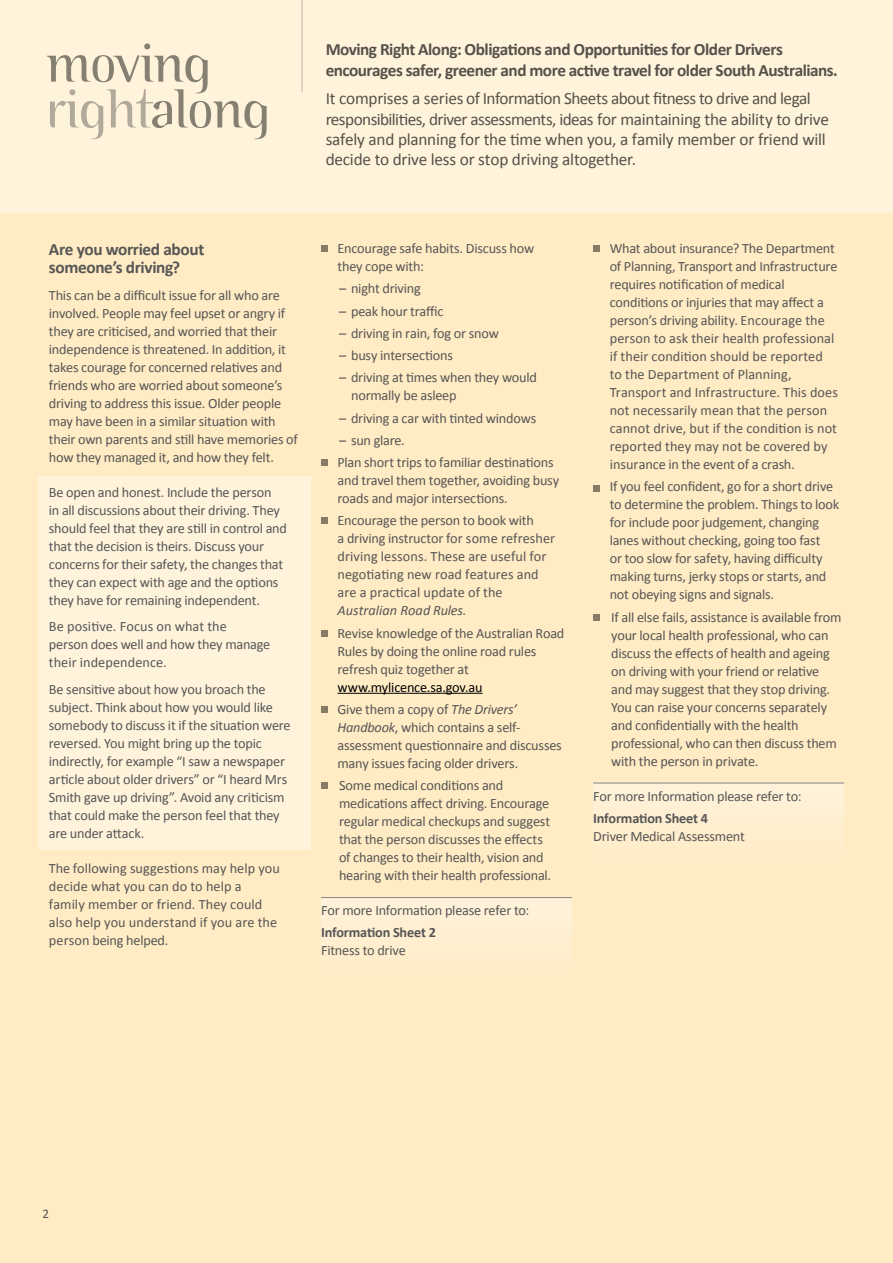
<style>
.page{position:relative;width:893px;height:1263px;background:#ffebc4}
.page>*{position:absolute;margin:0;border:0;box-sizing:border-box;transform-origin:0 0}
.t1{font:17.25px/20.2px "Calibri";letter-spacing:-.015em;color:#565655}
.t2{font:700 17.25px/18px "Calibri";letter-spacing:-.03em;color:#565655}
.t3{font:14.25px/18px "Calibri";letter-spacing:-.015em;color:#565655}
.t4{font:14.25px/18px "Calibri";letter-spacing:.005em;color:#565655}
.t5{font:14.25px/22.2px "Calibri";letter-spacing:-.015em;color:#000}
.t6{font:700 14.25px "Calibri";letter-spacing:-.015em;color:#565655}
.t7{font:13.2px "Calibri";color:#565655}
.s1{font-style:italic}
.s2{color:#565655}
.s3{font-style:italic;color:#565655}
</style>
<div class="page">
<div style="left:593px;top:783px;width:251px;height:87px;background:#ffefd0"></div>
<div style="left:321px;top:897px;width:251px;height:87px;background:#ffefd0"></div>
<div style="left:0;top:0;width:893px;height:213px;background:#fff3dc"></div>
<hr style="left:892px;top:0;width:1px;height:534px;background:#c5c6c6">
<div style="left:39px;top:477px;width:272px;height:373px;background:#fff3dc"></div>
<hr style="left:338px;top:693px;width:145px;height:1px;background:#000">
<hr style="left:321px;top:897px;width:251px;height:1px;background:#868786">
<div style="left:321px;top:245px;width:6px;height:7px;background:#867c66"></div>
<div style="left:321px;top:459px;width:6px;height:7px;background:#867c66"></div>
<svg style="left:321px;top:518px;width:6px;height:6px"></svg>
<svg style="left:321px;top:630px;width:6px;height:6px"></svg>
<svg style="left:321px;top:706px;width:6px;height:6px"></svg>
<div style="left:321px;top:782px;width:6px;height:7px;background:#867c66"></div>
<hr style="left:593px;top:783px;width:251px;height:1px;background:#868786">
<div style="left:593px;top:245px;width:6px;height:7px;background:#867c66"></div>
<svg style="left:593px;top:485px;width:6px;height:6px"></svg>
<svg style="left:593px;top:614px;width:6px;height:6px"></svg>
<svg style="left:47px;top:43px;width:220px;height:96px"></svg>
<hr style="left:301px;top:0;width:2px;height:92px;background:#c5c6c6">
<p class="t2" style="left:326px;top:40px;width:514px;line-height:20.2px">Moving Right Along: Obligations and Opportunities for Older Drivers encourages safer, greener and more active travel for older South Australians.</p>
<p class="t1" style="left:326px;top:89px;width:505px">It comprises a series of Information Sheets about fitness to drive and legal responsibilities, driver assessments, ideas for maintaining the ability to drive safely and planning for the time when you, a family member or friend will decide to drive less or stop driving altogether.</p>
<p class="t2" style="left:49px;top:241px;width:157px">Are you worried about someone’s driving?</p>
<p class="t3" style="left:49px;top:286px;width:250px">This can be a difficult issue for all who are involved. People may feel upset or angry if they are criticised, and worried that their independence is threatened. In addition, it takes courage for concerned relatives and friends who are worried about someone’s driving to address this issue. Older people may have been in a similar situation with their own parents and still have memories of how they managed it, and how they felt.</p>
<p class="t3" style="left:49px;top:483px;width:240px">Be open and honest. Include the person<br>in all discussions about their driving. They should feel that they are still in control and that the decision is theirs. Discuss your concerns for their safety, the changes that they can expect with age and the options they have for remaining independent.</p>
<p class="t3" style="left:49px;top:618px;width:223px">Be positive. Focus on what the<br>person does well and how they manage their independence.</p>
<p class="t3" style="left:49px;top:680px;width:243px">Be sensitive about how you broach the subject. Think about how you would like somebody to discuss it if the situation were reversed. You might bring up the topic indirectly, for example “I saw a newspaper article about older drivers” or “I heard Mrs Smith gave up driving”. Avoid any criticism that could make the person feel that they are under attack.</p>
<p class="t4" style="left:49px;top:859px;width:232px">The following suggestions may help you decide what you can do to help a family member or friend. They could also help you understand if you are the person being helped.</p>
<p class="t3" style="left:338px;top:239px;width:198px">Encourage safe habits. Discuss how they cope with:</p>
<p class="t3" style="left:339px;top:280px;width:83px">– night driving</p>
<p class="t3" style="left:339px;top:302px;width:106px">– peak hour traffic</p>
<p class="t3" style="left:339px;top:324px;width:161px">– driving in rain, fog or snow</p>
<p class="t3" style="left:339px;top:346px;width:116px">– busy intersections</p>
<p class="t3" style="left:351px;top:369px;width:187px;text-indent:-12px">– driving at times when they would normally be asleep</p>
<p class="t3" style="left:339px;top:409px;width:199px">– driving a car with tinted windows</p>
<p class="t3" style="left:338px;top:429px;width:218px;line-height:22.2px">– sun glare.<br>Plan short trips to familiar destinations</p>
<p class="t3" style="left:338px;top:471px;width:223px">and travel them together, avoiding busy roads and major intersections.</p>
<p class="t4" style="left:338px;top:512px;width:219px">Encourage the person to book with<br>a driving instructor for some refresher driving lessons. These are useful for negotiating new road features and are a practical update of the<br><span class="s1">Australian Road Rules</span>.</p>
<p class="t3" style="left:338px;top:624px;width:228px">Revise knowledge of the Australian Road<br>Rules by doing the online road rules refresh quiz together at</p>
<p class="t5" style="left:338px;top:676px;width:181px">www.mylicence.sa.gov.au<br><span class="s2">Give them a copy of</span> <span class="s3">The Drivers’</span></p>
<p class="t3" style="left:338px;top:718px;width:226px"><span class="s1">Handbook</span>, which contains a self&shy;assessment questionnaire and discusses many issues facing older drivers.</p>
<p class="t3" style="left:339px;top:776px;width:214px">Some medical conditions and medications affect driving. Encourage regular medical checkups and suggest that the person discusses the effects of changes to their health, vision and hearing with their health professional.</p>
<p class="t3" style="left:321px;top:901px;width:210px">For more Information please refer to:</p>
<p class="t6" style="left:321px;top:923px;width:116px">Information Sheet 2</p>
<p class="t3" style="left:321px;top:942px;width:86px">Fitness to drive</p>
<p class="t3" style="left:610px;top:239px;width:230px">What about insurance? The Department of Planning, Transport and Infrastructure requires notification of medical conditions or injuries that may affect a person’s driving ability. Encourage the person to ask their health professional if their condition should be reported to the Department of Planning, Transport and Infrastructure. This does not necessarily mean that the person cannot drive, but if the condition is not reported they may not be covered by insurance in the event of a crash.</p>
<p class="t3" style="left:610px;top:478px;width:231px">If you feel confident, go for a short drive to determine the problem. Things to look for include poor judgement, changing lanes without checking, going too fast<br>or too slow for safety, having difficulty making turns, jerky stops or starts, and not obeying signs and signals.</p>
<p class="t3" style="left:611px;top:608px;width:232px">If all else fails, assistance is available from your local health professional, who can discuss the effects of health and ageing on driving with your friend or relative and may suggest that they stop driving.<br>You can raise your concerns separately and confidentially with the health professional, who can then discuss them with the person in private.</p>
<p class="t3" style="left:593px;top:787px;width:210px">For more Information please refer to:</p>
<p class="t6" style="left:593px;top:809px;width:116px">Information Sheet 4</p>
<p class="t3" style="left:593px;top:827px;width:153px">Driver Medical Assessment</p>
<p class="t7" style="left:43px;top:1205px;width:8px">2</p>
</div>
